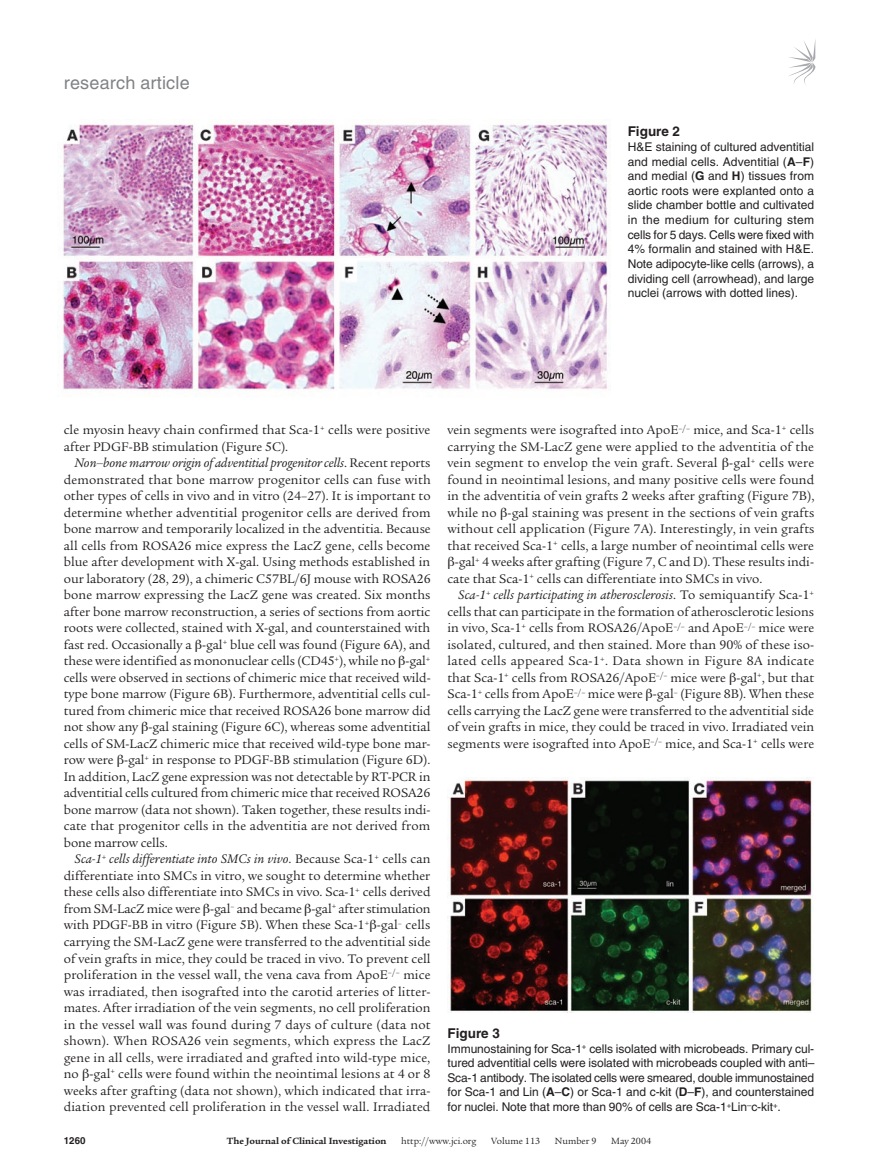
<style>
.page{position:relative;width:878px;height:1174px;background:#fff}
.page>*{position:absolute;margin:0;border:0;box-sizing:border-box;transform-origin:0 0}
.t1{font:18px "Helvetica LT Std";letter-spacing:.01em;color:#808285}
.t2{font:13.5px/16.5px "Legacy Serif Std";letter-spacing:.005em;color:#231f20;text-align:justify}
.t3{font:italic 13.5px "Legacy Serif Std";letter-spacing:.01em;color:#231f20}
.t4{font:700 13.5px "Helvetica LT Std";color:#231f20}
.t5{font:12px/14.7px "Helvetica LT Std";color:#231f20;text-align:justify}
.t6{font:9.75px "Legacy Serif Std";color:#231f20}
.t7{font:700 9.75px "Legacy Serif Std";color:#231f20}
.t8{font:700 9.75px "Helvetica LT Std";color:#231f20}
.s1{font-weight:700}
.s2{font-style:italic}
.s3{font-style:normal}
</style>
<div class="page">
<svg style="left:789px;top:41px;width:26px;height:44px"></svg>
<img style="left:63px;top:122px;width:547px;height:272px">
<img style="left:447px;top:777px;width:365px;height:235px">
<h1 class="t1" style="left:64px;top:72px;width:127px">research article</h1>
<p class="t4" style="left:627px;top:123px;width:54px">Figure 2</p>
<p class="t5" style="left:627px;top:139px;width:188px">H&amp;E staining of cultured adventitial and medial cells. Adventitial (<span class="s1">A</span>–<span class="s1">F</span>) and medial (<span class="s1">G</span> and <span class="s1">H</span>) tissues from aortic roots were explanted onto a slide chamber bottle and cultivated in the medium for culturing stem cells for 5 days. Cells were fixed with 4% formalin and stained with H&amp;E.<br>Note adipocyte-like cells (arrows), a dividing cell (arrowhead), and large nuclei (arrows with dotted lines).</p>
<p class="t2" style="left:64px;top:422px;width:368px">cle myosin heavy chain confirmed that Sca-1<sup>+</sup> cells were positive after PDGF-BB stimulation (Figure 5C).</p>
<p class="t2" style="left:64px;top:455px;width:368px;text-indent:11px"><span class="s2">Non–bone marrow origin of adventitial progenitor cells</span>. Recent reports demonstrated that bone marrow progenitor cells can fuse with other types of cells in vivo and in vitro (24–27). It is important to determine whether adventitial progenitor cells are derived from bone marrow and temporarily localized in the adventitia. Because all cells from ROSA26 mice express the LacZ gene, cells become blue after development with X-gal. Using methods established in our laboratory (28, 29), a chimeric C57BL/6J mouse with ROSA26 bone marrow expressing the LacZ gene was created. Six months after bone marrow reconstruction, a series of sections from aortic roots were collected, stained with X-gal, and counterstained with fast red. Occasionally a -gal<sup>+</sup> blue cell was found (Figure 6A), and these were identified as mononuclear cells (CD45<sup>+</sup>), while no -gal<sup>+ </sup>cells were observed in sections of chimeric mice that received wild&shy;type bone marrow (Figure 6B). Furthermore, adventitial cells cul&shy;tured from chimeric mice that received ROSA26 bone marrow did not show any -gal staining (Figure 6C), whereas some adventitial cells of SM-LacZ chimeric mice that received wild-type bone mar&shy;row were -gal<sup>+</sup> in response to PDGF-BB stimulation (Figure 6D).<br>In addition, LacZ gene expression was not detectable by RT-PCR in adventitial cells cultured from chimeric mice that received ROSA26 bone marrow (data not shown). Taken together, these results indi&shy;cate that progenitor cells in the adventitia are not derived from bone marrow cells.</p>
<p class="t2" style="left:64px;top:851px;width:368px;text-indent:11px"><span class="s2">Sca-1</span><sup>+</sup> <span class="s2">cells differentiate into SMCs in vivo</span>. Because Sca-1<sup>+</sup> cells can differentiate into SMCs in vitro, we sought to determine whether these cells also differentiate into SMCs in vivo. Sca-1<sup>+</sup> cells derived from SM-LacZ mice were -gal<sup>–</sup> and became -gal<sup>+</sup> after stimulation with PDGF-BB in vitro (Figure 5B). When these Sca-1<sup>+</sup> -gal<sup>–</sup> cells carrying the SM-LacZ gene were transferred to the adventitial side of vein grafts in mice, they could be traced in vivo. To prevent cell proliferation in the vessel wall, the vena cava from ApoE<sup>–/–</sup> mice was irradiated, then isografted into the carotid arteries of litter&shy;mates. After irradiation of the vein segments, no cell proliferation in the vessel wall was found during 7 days of culture (data not shown). When ROSA26 vein segments, which express the LacZ gene in all cells, were irradiated and grafted into wild-type mice, no -gal<sup>+</sup> cells were found within the neointimal lesions at 4 or 8 weeks after grafting (data not shown), which indicated that irra&shy;diation prevented cell proliferation in the vessel wall. Irradiated</p>
<p class="t2" style="left:447px;top:422px;width:368px">vein segments were isografted into ApoE<sup>–/–</sup> mice, and Sca-1<sup>+</sup> cells</p>
<p class="t2" style="left:447px;top:438px;width:368px">carrying the SM-LacZ gene were applied to the adventitia of the</p>
<p class="t2" style="left:447px;top:455px;width:368px">vein segment to envelop the vein graft. Several -gal<sup>+</sup> cells were</p>
<p class="t2" style="left:447px;top:471px;width:368px">found in neointimal lesions, and many positive cells were found</p>
<p class="t2" style="left:447px;top:488px;width:368px">in the adventitia of vein grafts 2 weeks after grafting (Figure 7B),</p>
<p class="t2" style="left:447px;top:504px;width:368px">while no -gal staining was present in the sections of vein grafts</p>
<p class="t2" style="left:447px;top:521px;width:368px">without cell application (Figure 7A). Interestingly, in vein grafts</p>
<p class="t2" style="left:447px;top:537px;width:368px">that received Sca-1<sup>+</sup> cells, a large number of neointimal cells were</p>
<p class="t2" style="left:455px;top:554px;width:361px">-gal<sup>+</sup> 4 weeks after grafting (Figure 7, C and D). These results indi-</p>
<p class="t2" style="left:447px;top:570px;width:316px">cate that Sca-1<sup>+</sup> cells can differentiate into SMCs in vivo.</p>
<p class="t3" style="left:458px;top:587px;width:357px">Sca-1<sup>+</sup> cells participating in atherosclerosis<span class="s3">. To semiquantify Sca-1</span><sup>+</sup></p>
<p class="t2" style="left:447px;top:603px;width:368px">cells that can participate in the formation of atherosclerotic lesions</p>
<p class="t2" style="left:447px;top:620px;width:368px">in vivo, Sca-1<sup>+</sup> cells from ROSA26/ApoE<sup>–/–</sup> and ApoE<sup>–/–</sup> mice were</p>
<p class="t2" style="left:447px;top:636px;width:368px">isolated, cultured, and then stained. More than 90% of these iso-</p>
<p class="t2" style="left:447px;top:653px;width:368px">lated cells appeared Sca-1<sup>+</sup>. Data shown in Figure 8A indicate</p>
<p class="t2" style="left:447px;top:669px;width:368px">that Sca-1<sup>+</sup> cells from ROSA26/ApoE<sup>–/–</sup> mice were -gal<sup>+</sup>, but that</p>
<p class="t2" style="left:447px;top:686px;width:368px">Sca-1<sup>+</sup> cells from ApoE<sup>–/–</sup> mice were -gal<sup>–</sup> (Figure 8B). When these</p>
<p class="t2" style="left:447px;top:702px;width:368px">cells carrying the LacZ gene were transferred to the adventitial side</p>
<p class="t2" style="left:447px;top:719px;width:368px">of vein grafts in mice, they could be traced in vivo. Irradiated vein</p>
<p class="t2" style="left:447px;top:735px;width:368px">segments were isografted into ApoE<sup>–/–</sup> mice, and Sca-1<sup>+</sup> cells were</p>
<p class="t4" style="left:447px;top:1025px;width:54px">Figure 3</p>
<p class="t5" style="left:447px;top:1041px;width:368px">Immunostaining for Sca-1<sup>+</sup> cells isolated with microbeads. Primary cul&shy;tured adventitial cells were isolated with microbeads coupled with anti– Sca-1 antibody. The isolated cells were smeared, double immunostained for Sca-1 and Lin (<span class="s1">A</span>–<span class="s1">C</span>) or Sca-1 and c-kit (<span class="s1">D</span>–<span class="s1">F</span>), and counterstained for nuclei. Note that more than 90% of cells are Sca-1<sup>+</sup>Lin<sup>–</sup>c-kit<sup>+</sup>.</p>
<p class="t8" style="left:64px;top:1134px;width:23px">1260</p>
<p class="t7" style="left:227px;top:1135px;width:161px">The Journal of Clinical Investigation</p>
<p class="t6" style="left:401px;top:1135px;width:77px">http://www.jci.org</p>
<p class="t6" style="left:491px;top:1135px;width:50px">Volume 113</p>
<p class="t6" style="left:555px;top:1135px;width:43px">Number 9</p>
<p class="t6" style="left:611px;top:1135px;width:41px">May 2004</p>
</div>
